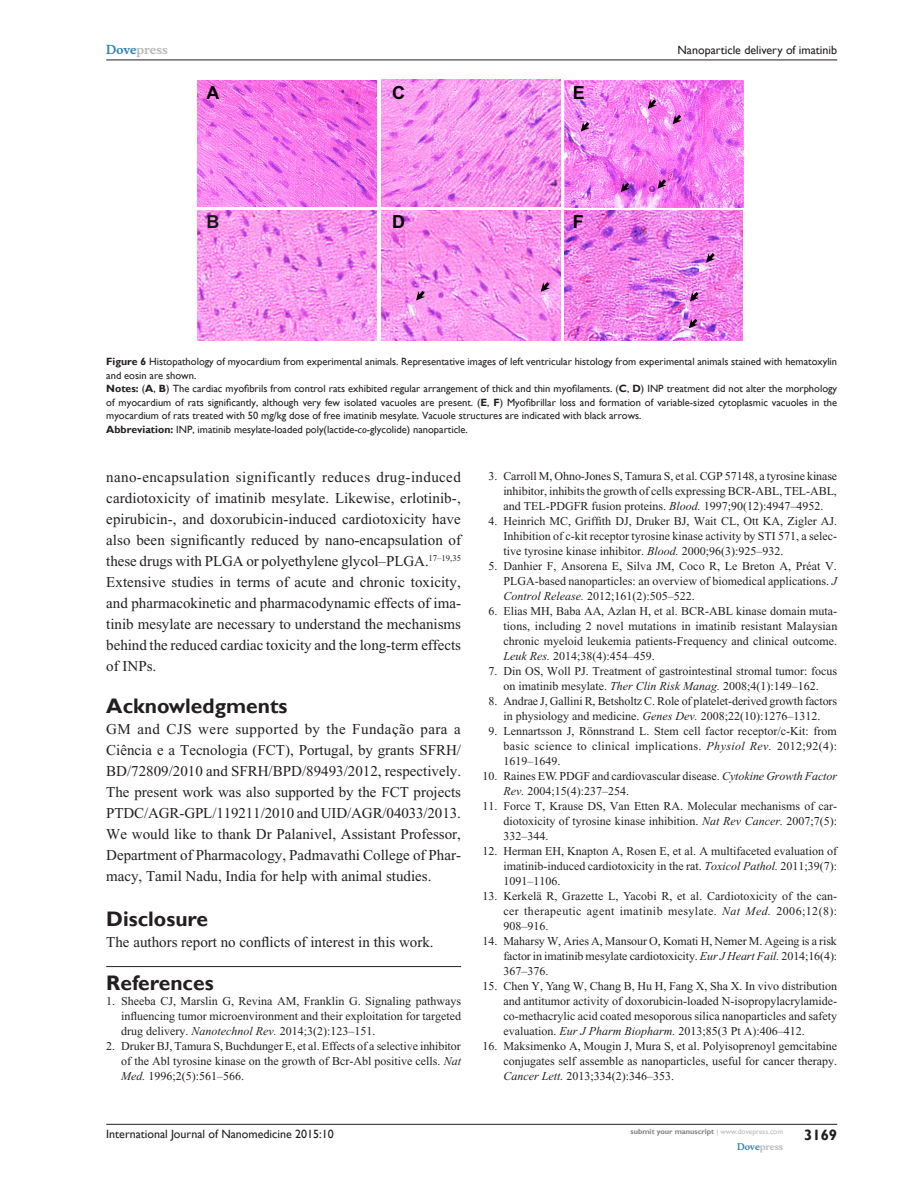
<style>
.page{position:relative;width:918px;height:1188px;background:#fff}
.page>*{position:absolute;margin:0;border:0;box-sizing:border-box;transform-origin:0 0}
.RefH{font:700 21px "Gill Sans";color:#231f20}
.t1{font:700 18px "Arial";color:#000}
.t2{font:700 18px "Arial";color:#1a1a1a}
.TxF{font:15px/21px "Times New Roman";color:#231f20;text-align:justify}
.t3{font:700 15px "Gill Sans";color:#231f20}
.RefNL2{font:12px/15px "Times New Roman";color:#231f20;text-align:justify}
.RefNL1{font:12px/15px "Times New Roman";color:#231f20;text-align:justify}
.t4{font:12px "Gill Sans";color:#231f20}
.t5{font:700 12px "Musee";color:#b8b9bc}
.FigSNRI{font:10.5px/13.5px "Gill Sans";color:#231f20;text-align:justify}
.FigC{font:10.5px/13.5px "Gill Sans";color:#231f20}
.t6{font:700 9px "Musee";color:#b8b9bc}
.t7{font:700 7.5px "Gill Sans";color:#808285}
.s1{color:#3485ae}
.s2{font-weight:700}
.s3{font-style:italic}
.s4{font-weight:400;color:#b8b9bc}
</style>
<div class="page">
<hr style="left:106px;top:1124px;width:731px;height:1px;background:#231f20">
<hr style="left:106px;top:60px;width:731px;height:1px;background:#231f20">
<hr style="left:106px;top:966px;width:355px;height:1px;background:#231f20">
<img style="left:564px;top:80px;width:179px;height:127px">
<img style="left:381px;top:80px;width:180px;height:127px">
<img style="left:197px;top:80px;width:180px;height:127px">
<img style="left:197px;top:211px;width:179px;height:129px">
<img style="left:381px;top:210px;width:180px;height:130px">
<img style="left:564px;top:210px;width:179px;height:130px">
<svg style="left:416px;top:291px;width:9px;height:10px"></svg>
<svg style="left:541px;top:282px;width:9px;height:10px"></svg>
<svg style="left:648px;top:99px;width:9px;height:10px"></svg>
<svg style="left:673px;top:115px;width:9px;height:9px"></svg>
<svg style="left:621px;top:183px;width:9px;height:9px"></svg>
<svg style="left:657px;top:179px;width:10px;height:10px"></svg>
<svg style="left:706px;top:253px;width:9px;height:10px"></svg>
<svg style="left:689px;top:319px;width:9px;height:9px"></svg>
<svg style="left:581px;top:122px;width:9px;height:10px"></svg>
<svg style="left:690px;top:292px;width:9px;height:10px"></svg>
<p class="t5" style="left:106px;top:43px;width:63px"><span class="s1">Dove</span>press</p>
<p class="t1" style="left:207px;top:81px;width:14px">A</p>
<p class="t2" style="left:207px;top:210px;width:14px">B</p>
<p class="t1" style="left:392px;top:81px;width:14px">C</p>
<p class="t1" style="left:392px;top:210px;width:14px">D</p>
<p class="t1" style="left:573px;top:81px;width:14px">E</p>
<p class="t1" style="left:573px;top:210px;width:12px">F</p>
<p class="t4" style="left:678px;top:43px;width:161px">Nanoparticle delivery of imatinib</p>
<p class="FigC" style="left:106px;top:355px;width:732px"><span class="s2">Figure 6</span> Histopathology of myocardium from experimental animals. Representative images of left ventricular histology from experimental animals stained with hematoxylin and eosin are shown.</p>
<p class="FigSNRI" style="left:106px;top:382px;width:732px"><span class="s2">Notes:</span> (<span class="s2">A</span>, <span class="s2">B</span>) The cardiac myofibrils from control rats exhibited regular arrangement of thick and thin myofilaments. (<span class="s2">C</span>, <span class="s2">D</span>) INP treatment did not alter the morphology of myocardium of rats significantly, although very few isolated vacuoles are present. (<span class="s2">E</span>, <span class="s2">F</span>) Myofibrillar loss and formation of variable-sized cytoplasmic vacuoles in the myocardium of rats treated with 50 mg/kg dose of free imatinib mesylate. Vacuole structures are indicated with black arrows.</p>
<p class="FigSNRI" style="left:106px;top:423px;width:363px"><span class="s2">Abbreviation:</span> INP, imatinib mesylate-loaded poly(lactide-<span class="s3">co</span>-glycolide) nanoparticle.</p>
<p class="TxF" style="left:106px;top:467px;width:356px">nano-encapsulation significantly reduces drug-induced cardiotoxicity of imatinib mesylate. Likewise, erlotinib-, epirubicin-, and doxorubicin-induced cardiotoxicity have also been significantly reduced by nano-encapsulation of these drugs with PLGA or polyethylene glycol–PLGA.<sup>17–19,35<br></sup>Extensive studies in terms of acute and chronic toxicity, and pharmacokinetic and pharmacodynamic effects of ima&shy;tinib mesylate are necessary to understand the mechanisms behind the reduced cardiac toxicity and the long-term effects of INPs.</p>
<h1 class="RefH" style="left:106px;top:693px;width:183px">Acknowledgments</h1>
<p class="TxF" style="left:106px;top:719px;width:356px">GM and CJS were supported by the Fundação para a Ciência e a Tecnologia (FCT), Portugal, by grants SFRH/ BD/72809/2010 and SFRH/BPD/89493/2012, respectively.<br>The present work was also supported by the FCT projects PTDC/AGR-GPL/119211/2010 and UID/AGR/04033/2013.<br>We would like to thank Dr Palanivel, Assistant Professor, Department of Pharmacology, Padmavathi College of Phar&shy;macy, Tamil Nadu, India for help with animal studies.</p>
<h1 class="RefH" style="left:106px;top:906px;width:103px">Disclosure</h1>
<p class="TxF" style="left:106px;top:932px;width:329px">The authors report no conflicts of interest in this work.</p>
<p class="RefH" style="left:106px;top:970px;width:109px">References</p>
<p class="RefNL1" style="left:121px;top:993px;width:341px;text-indent:-15px">1. Sheeba CJ, Marslin G, Revina AM, Franklin G. Signaling pathways influencing tumor microenvironment and their exploitation for targeted drug delivery. <span class="s3">Nanotechnol Rev.</span> 2014;3(2):123–151.</p>
<p class="RefNL1" style="left:121px;top:1038px;width:341px;text-indent:-15px">2. Druker BJ, Tamura S, Buchdunger E, et al. Effects of a selective inhibitor of the Abl tyrosine kinase on the growth of Bcr-Abl positive cells. <span class="s3">Nat Med.</span> 1996;2(5):561–566.</p>
<p class="RefNL2" style="left:503px;top:468px;width:335px;text-indent:-15px">3. Carroll M, Ohno-Jones S, Tamura S, et al. CGP 57148, a tyrosine kinase inhibitor, inhibits the growth of cells expressing BCR-ABL, TEL-ABL, and TEL-PDGFR fusion proteins. <span class="s3">Blood.</span> 1997;90(12):4947–4952.</p>
<p class="RefNL2" style="left:503px;top:513px;width:335px;text-indent:-15px">4. Heinrich MC, Griffith DJ, Druker BJ, Wait CL, Ott KA, Zigler AJ.<br>Inhibition of c-kit receptor tyrosine kinase activity by STI 571, a selec&shy;tive tyrosine kinase inhibitor. <span class="s3">Blood.</span> 2000;96(3):925–932.</p>
<p class="RefNL2" style="left:503px;top:558px;width:335px;text-indent:-15px">5. Danhier F, Ansorena E, Silva JM, Coco R, Le Breton A, Préat V.<br>PLGA-based nanoparticles: an overview of biomedical applications. <span class="s3">J Control Release.</span> 2012;161(2):505–522.</p>
<p class="RefNL2" style="left:503px;top:603px;width:336px;text-indent:-15px">6. Elias MH, Baba AA, Azlan H, et al. BCR-ABL kinase domain muta&shy;tions, including 2 novel mutations in imatinib resistant Malaysian chronic myeloid leukemia patients-Frequency and clinical outcome.<br><span class="s3">Leuk Res.</span> 2014;38(4):454–459.</p>
<p class="RefNL2" style="left:488px;top:663px;width:350px;text-align:center">7. Din OS, Woll PJ. Treatment of gastrointestinal stromal tumor: focus on imatinib mesylate. <span class="s3">Ther Clin Risk Manag.</span> 2008;4(1):149–162.</p>
<p class="RefNL2" style="left:488px;top:693px;width:350px;text-align:center">8. Andrae J, Gallini R, Betsholtz C. Role of platelet-derived growth factors in physiology and medicine. <span class="s3">Genes Dev.</span> 2008;22(10):1276–1312.</p>
<p class="RefNL2" style="left:503px;top:723px;width:335px;text-indent:-15px">9. Lennartsson J, Rönnstrand L. Stem cell factor receptor/c-Kit: from basic science to clinical implications. <span class="s3">Physiol Rev.</span> 2012;92(4):<br>1619–1649.</p>
<p class="RefNL2" style="left:503px;top:768px;width:335px;text-indent:-21px">10. Raines EW. PDGF and cardiovascular disease. <span class="s3">Cytokine Growth Factor<br>Rev.</span> 2004;15(4):237–254.</p>
<p class="RefNL2" style="left:503px;top:798px;width:335px;text-indent:-21px">11. Force T, Krause DS, Van Etten RA. Molecular mechanisms of car&shy;diotoxicity of tyrosine kinase inhibition. <span class="s3">Nat Rev Cancer.</span> 2007;7(5):<br>332–344.</p>
<p class="RefNL2" style="left:503px;top:843px;width:335px;text-indent:-21px">12. Herman EH, Knapton A, Rosen E, et al. A multifaceted evaluation of imatinib-induced cardiotoxicity in the rat. <span class="s3">Toxicol Pathol.</span> 2011;39(7):<br>1091–1106.</p>
<p class="RefNL2" style="left:503px;top:888px;width:335px;text-indent:-21px">13. Kerkelä R, Grazette L, Yacobi R, et al. Cardiotoxicity of the can&shy;cer therapeutic agent imatinib mesylate. <span class="s3">Nat Med.</span> 2006;12(8):<br>908–916.</p>
<p class="RefNL2" style="left:503px;top:933px;width:335px;text-indent:-21px">14. Maharsy W, Aries A, Mansour O, Komati H, Nemer M. Ageing is a risk factor in imatinib mesylate cardiotoxicity. <span class="s3">Eur J Heart Fail.</span> 2014;16(4):<br>367–376.</p>
<p class="RefNL2" style="left:503px;top:978px;width:335px;text-indent:-21px">15. Chen Y, Yang W, Chang B, Hu H, Fang X, Sha X. In vivo distribution and antitumor activity of doxorubicin-loaded N-isopropylacrylamide&shy;co-methacrylic acid coated mesoporous silica nanoparticles and safety evaluation. <span class="s3">Eur J Pharm Biopharm.</span> 2013;85(3 Pt A):406–412.</p>
<p class="RefNL2" style="left:503px;top:1038px;width:335px;text-indent:-21px">16. Maksimenko A, Mougin J, Mura S, et al. Polyisoprenoyl gemcitabine conjugates self assemble as nanoparticles, useful for cancer therapy.<br><span class="s3">Cancer Lett.</span> 2013;334(2):346–353.</p>
<p class="t4" style="left:106px;top:1127px;width:229px">International Journal of Nanomedicine 2015:10</p>
<p class="t7" style="left:631px;top:1127px;width:154px">submit your manuscript <span class="s4">| www.dovepress.com</span></p>
<p class="t6" style="left:737px;top:1141px;width:48px"><span class="s1">Dove</span>press</p>
<p class="t3" style="left:804px;top:1126px;width:35px">3169</p>
</div>
